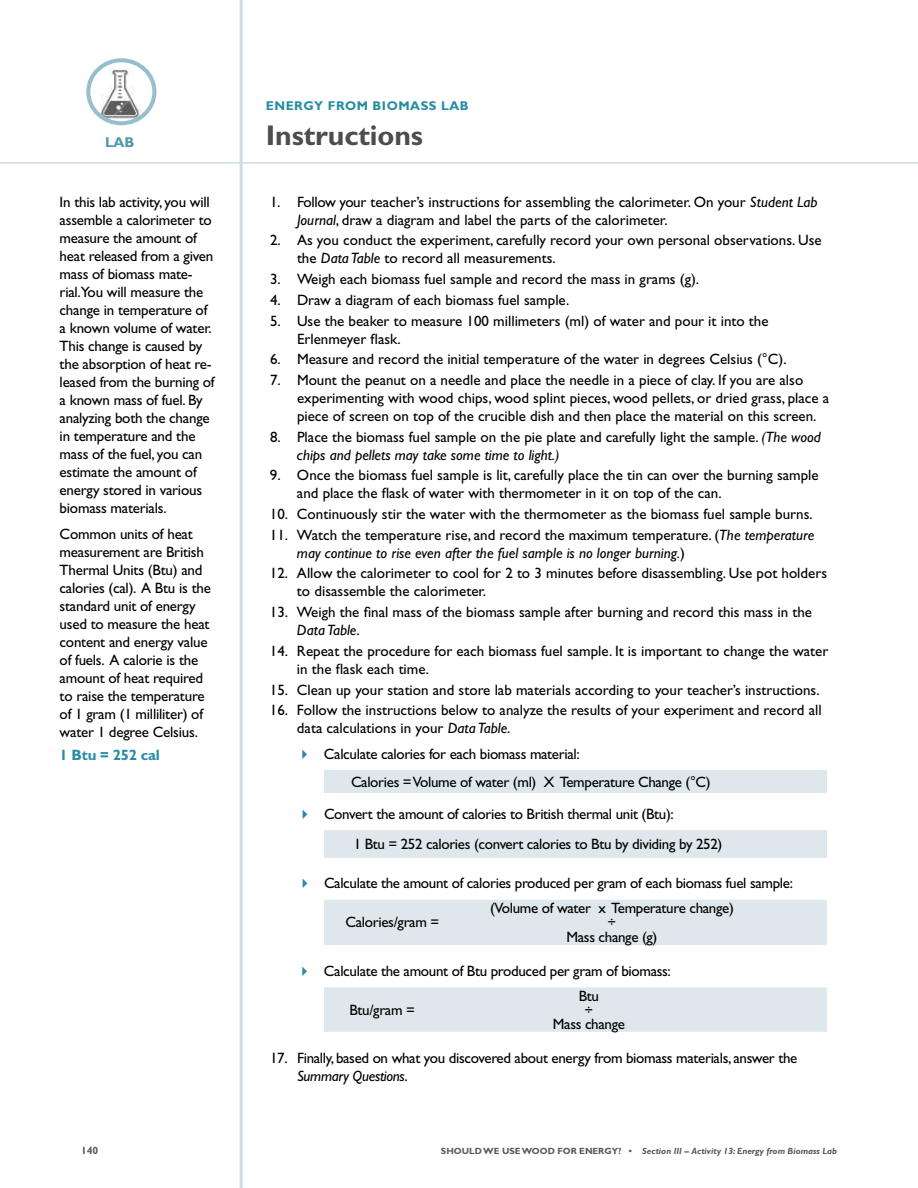
<style>
.page{position:relative;width:918px;height:1188px;background:#fff}
.page>*{position:absolute;margin:0;border:0;box-sizing:border-box;transform-origin:0 0}
.t1{font:700 28.5px "Gill Sans";color:#4d4d4f}
.t2{font:15px/18px "Gill Sans";color:#000}
.t3{font:15px/24.6px "Gill Sans";letter-spacing:-.02em;color:#000}
.t4{font:italic 15px/18px "Gill Sans";color:#000}
.t5{font:700 15px "Gill Sans";color:#278da4}
.t6{font:700 14.25px "Gill Sans";color:#4d99af}
.t7{font:700 12.75px "Gill Sans";letter-spacing:.04em;color:#278da4}
.t8{font:700 10.5px "Gill Sans";color:#58595b}
.t9{font:italic 700 9px "Gill Sans";color:#58595b}
.s1{font-style:italic}
.s2{font-style:normal}
</style>
<div class="page">
<div style="left:324px;top:771px;width:503px;height:22px;background:#dee8ec"></div>
<div style="left:324px;top:830px;width:503px;height:27px;background:#dee8ec"></div>
<div style="left:324px;top:900px;width:503px;height:45px;background:#dee8ec"></div>
<div style="left:324px;top:987px;width:503px;height:45px;background:#dee8ec"></div>
<hr style="left:0;top:162px;width:918px;height:2px;background:#ccdde4">
<svg style="left:88px;top:60px;width:66px;height:63px"></svg>
<img style="left:100px;top:60px;width:46px;height:63px">
<div style="left:86px;top:58px;width:70px;height:67px;border:4px solid #96becc;border-radius:50%"></div>
<hr style="left:240px;top:0;width:3px;height:1188px;background:#ccdde4">
<p class="t6" style="left:105px;top:134px;width:11px">LAB</p>
<p class="t2" style="left:60px;top:193px;width:157px">In this lab activity, you will assemble a calorimeter to measure the amount of heat released from a given mass of biomass mate&shy;rial.You will measure the change in temperature of a known volume of water.<br>This change is caused by the absorption of heat re&shy;leased from the burning of a known mass of fuel. By analyzing both the change in temperature and the mass of the fuel, you can estimate the amount of energy stored in various biomass materials.</p>
<p class="t2" style="left:60px;top:525px;width:153px">Common units of heat measurement are British<br>Thermal Units (Btu) and calories (cal). A Btu is the standard unit of energy used to measure the heat content and energy value of fuels. A calorie is the amount of heat required to raise the temperature of 1 gram (1 milliliter) of water 1 degree Celsius.</p>
<p class="t5" style="left:60px;top:746px;width:102px">1 BTU = 252 CAL</p>
<p class="t7" style="left:266px;top:98px;width:205px">ENERGY FROM BIOMASS LAB</p>
<h1 class="t1" style="left:266px;top:119px;width:159px">I NSTRUCTIONS</h1>
<p class="t2" style="left:297px;top:193px;width:522px;text-indent:-27px">1. Follow your teacher’s instructions for assembling the calorimeter. On your <span class="s1">Student Lab<br>Journal</span>, draw a diagram and label the parts of the calorimeter.</p>
<p class="t2" style="left:297px;top:231px;width:526px;text-indent:-27px">2. As you conduct the experiment, carefully record your own personal observations. Use the <span class="s1">Data Table</span> to record all measurements.</p>
<p class="t2" style="left:270px;top:270px;width:431px">3. Weigh each biomass fuel sample and record the mass in grams (g).</p>
<p class="t2" style="left:270px;top:291px;width:301px">4. Draw a diagram of each biomass fuel sample.</p>
<p class="t2" style="left:297px;top:312px;width:473px;text-indent:-27px">5. Use the beaker to measure 100 millimeters (ml) of water and pour it into the<br>Erlenmeyer flask.</p>
<p class="t2" style="left:270px;top:350px;width:518px">6. Measure and record the initial temperature of the water in degrees Celsius (°C).</p>
<p class="t2" style="left:297px;top:371px;width:534px;text-indent:-27px">7. Mount the peanut on a needle and place the needle in a piece of clay. If you are also experimenting with wood chips, wood splint pieces, wood pellets, or dried grass, place a piece of screen on top of the crucible dish and then place the material on this screen.</p>
<p class="t2" style="left:297px;top:428px;width:526px;text-indent:-27px">8. Place the biomass fuel sample on the pie plate and carefully light the sample. <span class="s1">(The wood chips and pellets may take some time to light.)</span></p>
<p class="t2" style="left:297px;top:466px;width:523px;text-indent:-27px">9. Once the biomass fuel sample is lit, carefully place the tin can over the burning sample and place the flask of water with thermometer in it on top of the can.</p>
<p class="t2" style="left:270px;top:505px;width:544px">10. Continuously stir the water with the thermometer as the biomass fuel sample burns.</p>
<p class="t4" style="left:297px;top:526px;width:519px;text-indent:-27px"><span class="s2">11. Watch the temperature rise, and record the maximum temperature. (</span>The temperature may continue to rise even after the fuel sample is no longer burning.<span class="s2">)</span></p>
<p class="t2" style="left:297px;top:564px;width:532px;text-indent:-27px">12. Allow the calorimeter to cool for 2 to 3 minutes before disassembling. Use pot holders to disassemble the calorimeter.</p>
<p class="t2" style="left:297px;top:603px;width:517px;text-indent:-27px">13. Weigh the final mass of the biomass sample after burning and record this mass in the<br><span class="s1">Data Table</span>.</p>
<p class="t2" style="left:297px;top:642px;width:533px;text-indent:-27px">14. Repeat the procedure for each biomass fuel sample. It is important to change the water in the flask each time.</p>
<p class="t2" style="left:270px;top:681px;width:551px">15. Clean up your station and store lab materials according to your teacher’s instructions.</p>
<p class="t2" style="left:297px;top:701px;width:526px;text-indent:-27px">16. Follow the instructions below to analyze the results of your experiment and record all data calculations in your <span class="s1">Data Table</span>.</p>
<p class="t3" style="left:351px;top:740px;width:361px;line-height:28px;text-indent:-27px">Calculate calories for each biomass material:<br>Calories = Volume of water (ml) X Temperature Change (°C)</p>
<p class="t3" style="left:354px;top:798px;width:370px;line-height:30.8px;text-indent:-30px">Convert the amount of calories to British thermal unit (Btu):<br>1 Btu = 252 calories (convert calories to Btu by dividing by 252)</p>
<p class="t3" style="left:490px;top:871px;width:305px;text-indent:-166px">Calculate the amount of calories produced per gram of each biomass fuel sample: (Volume of water x Temperature change)</p>
<p class="t3" style="left:346px;top:909px;width:95px">Calories/gram =</p>
<p class="t3" style="left:566px;top:914px;width:93px;line-height:15.1px;text-align:center">÷<br>Mass change (g)</p>
<p class="t3" style="left:579px;top:959px;width:94px;text-indent:-255px">Calculate the amount of Btu produced per gram of biomass:<br>Btu</p>
<p class="t2" style="left:349px;top:1001px;width:67px">Btu/gram =</p>
<p class="t3" style="left:553px;top:1002px;width:74px;line-height:14.7px;text-align:center">÷<br>Mass change</p>
<p class="t3" style="left:297px;top:1049px;width:502px;line-height:18px;text-indent:-27px">17. Finally, based on what you discovered about energy from biomass materials, answer the<br><span class="s1">Summary Questions</span>.</p>
<p class="t8" style="left:81px;top:1144px;width:19px">140</p>
<p class="t9" style="left:441px;top:1146px;width:398px"><span class="s2">SHOULD WE US E WOOD FOR E NERGY? •</span> Section III <span class="s2">–</span> Activity 13: Energy from Biomass Lab</p>
</div>
